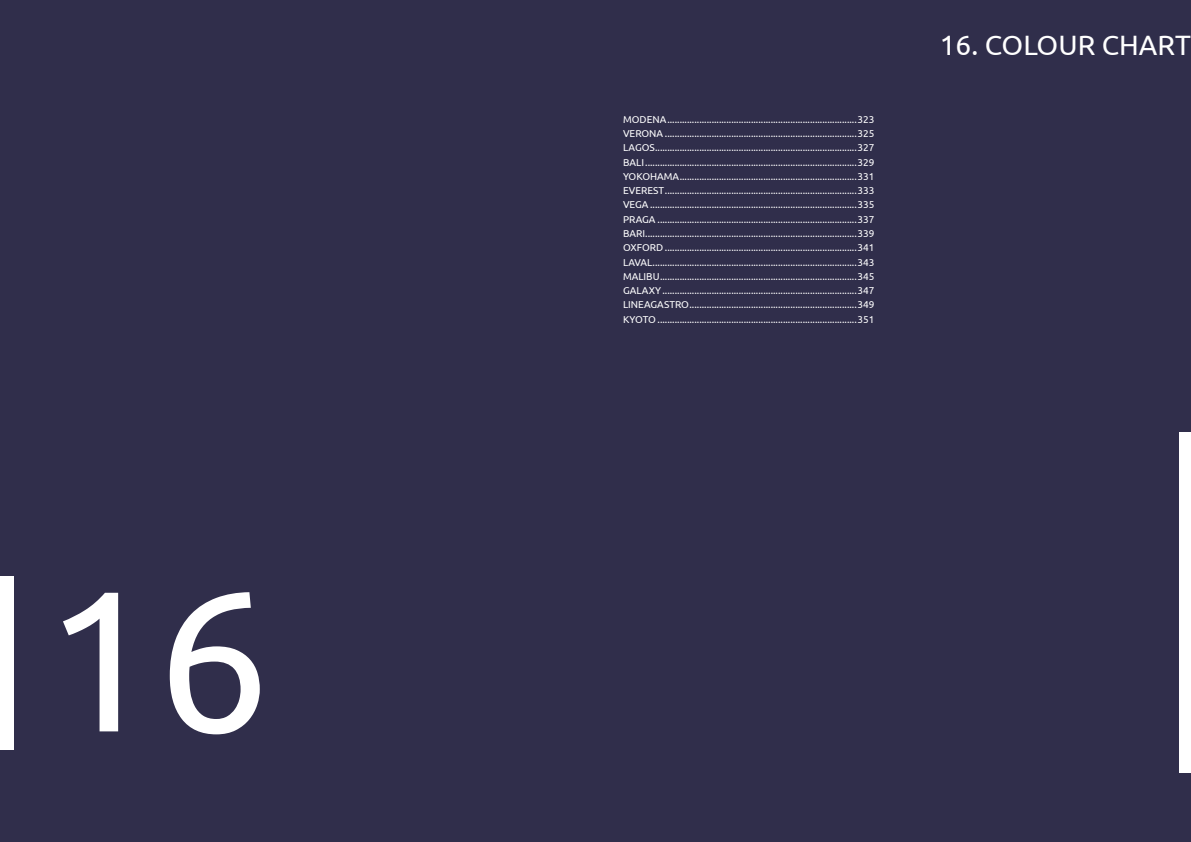
<style>
.page{position:relative;width:1191px;height:842px;background:#302e4b}
.page>*{position:absolute;margin:0;border:0;box-sizing:border-box;transform-origin:0 0}
.t1{font:200px "Ubuntu";color:#fff}
.t2{font:28px "Ubuntu";color:#fff}
.t3{font:10px/14.3px "Ubuntu";color:#fff;text-align:justify}
</style>
<div class="page">
<div style="left:0;top:576px;width:14px;height:174px;background:#fff"></div>
<div style="left:1179px;top:432px;width:12px;height:340px;background:#fff"></div>
<h1 class="t1" style="left:44px;top:576px;width:227px">16</h1>
<p class="t3" style="left:623px;top:113px;width:253px">MODENA.............................................................................323<br>VERONA ..............................................................................325<br>LAGOS..................................................................................327<br>BALI......................................................................................329<br>YOKOHAMA........................................................................331<br>EVEREST..............................................................................333<br>VEGA ....................................................................................335<br>PRAGA .................................................................................337<br>BARI......................................................................................339<br>OXFORD ..............................................................................341<br>LAVAL...................................................................................343<br>MALIBU................................................................................345<br>GALAXY...............................................................................347<br>LINEAGASTRO....................................................................349<br>KYOTO .................................................................................351</p>
<h2 class="t2" style="left:940px;top:33px;width:253px">16. COLOUR CHART</h2>
</div>
